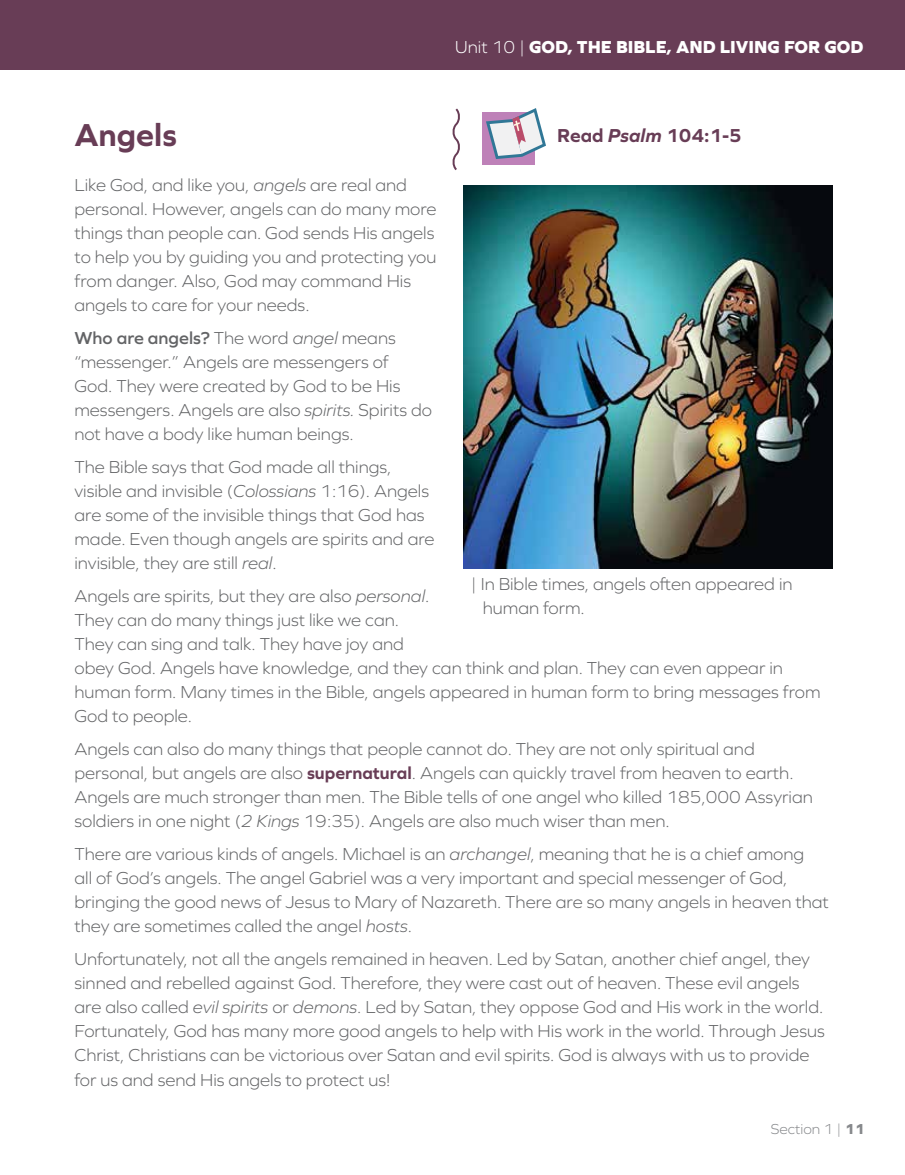
<style>
.page{position:relative;width:905px;height:1175px;background:#fff}
.page>*{position:absolute;margin:0;border:0;box-sizing:border-box;transform-origin:0 0}
.t1{font:700 33px "Graphie";color:#683d56}
.t2{font:700 19.5px "Graphie";color:#683d56}
.t3{font:300 18px/24px "Graphie";color:#636466}
.t4{font:800 18px "Graphie";color:#fff}
.t5{font:300 15px "Graphie";color:#87898c}
.s1{font-weight:300}
.s2{font-style:italic}
.s3{font-weight:600}
.s4{font-weight:700;color:#683d56}
.s5{font-weight:800}
</style>
<div class="page">
<div style="left:482px;top:112px;width:52px;height:53px;background:#be81b8"></div>
<svg style="left:486px;top:108px;width:60px;height:51px"></svg>
<svg style="left:452px;top:108px;width:8px;height:63px"></svg>
<img style="left:463px;top:185px;width:369px;height:384px">
<div style="left:0;top:0;width:904px;height:69px;background:#683d56"></div>
<p class="t4" style="left:455px;top:36px;width:410px"><span class="s1">Unit 10 |</span> GOD, THE BIBLE, AND LIVING FOR GOD</p>
<h1 class="t1" style="left:74px;top:116px;width:104px">Angels</h1>
<p class="t3" style="left:74px;top:173px;width:363px">Like God, and like you, <span class="s2">angels</span> are real and personal. However, angels can do many more things than people can. God sends His angels to help you by guiding you and protecting you from danger. Also, God may command His angels to care for your needs.</p>
<p class="t3" style="left:74px;top:326px;width:359px"><span class="s3">Who are angels?</span> The word <span class="s2">angel</span> means “messenger.” Angels are messengers of<br>God. They were created by God to be His messengers. Angels are also <span class="s2">spirits.</span> Spirits do not have a body like human beings.</p>
<p class="t3" style="left:74px;top:455px;width:361px">The Bible says that God made all things, visible and invisible (<span class="s2">Colossians</span> 1:16). Angels are some of the invisible things that God has made. Even though angels are spirits and are invisible, they are still <span class="s2">real</span>.</p>
<p class="t3" style="left:74px;top:584px;width:747px">Angels are spirits, but they are also <span class="s2">personal</span>.<br>They can do many things just like we can.<br>They can sing and talk. They have joy and<br>obey God. Angels have knowledge, and they can think and plan. They can even appear in human form. Many times in the Bible, angels appeared in human form to bring messages from God to people.</p>
<p class="t3" style="left:74px;top:737px;width:739px">Angels can also do many things that people cannot do. They are not only spiritual and personal, but angels are also <span class="s4">supernatural</span>. Angels can quickly travel from heaven to earth.<br>Angels are much stronger than men. The Bible tells of one angel who killed 185,000 Assyrian soldiers in one night (<span class="s2">2 Kings</span> 19:35). Angels are also much wiser than men.</p>
<p class="t3" style="left:74px;top:842px;width:756px">There are various kinds of angels. Michael is an <span class="s2">archangel</span>, meaning that he is a chief among<br>all of God’s angels. The angel Gabriel was a very important and special messenger of God, bringing the good news of Jesus to Mary of Nazareth. There are so many angels in heaven that they are sometimes called the angel <span class="s2">hosts</span>.</p>
<p class="t3" style="left:74px;top:947px;width:751px">Unfortunately, not all the angels remained in heaven. Led by Satan, another chief angel, they sinned and rebelled against God. Therefore, they were cast out of heaven. These evil angels are also called <span class="s2">evil spirits</span> or <span class="s2">demons</span>. Led by Satan, they oppose God and His work in the world.<br>Fortunately, God has many more good angels to help with His work in the world. Through Jesus Christ, Christians can be victorious over Satan and evil spirits. God is always with us to provide for us and send His angels to protect us!</p>
<p class="t2" style="left:557px;top:124px;width:186px">Read <span class="s2">Psalm</span> 104:1-5</p>
<p class="t3" style="left:483px;top:571px;width:311px;text-indent:-12px">| In Bible times, angels often appeared in human form.</p>
<p class="t5" style="left:770px;top:1120px;width:95px">Section 1 | <span class="s5">11</span></p>
</div>
